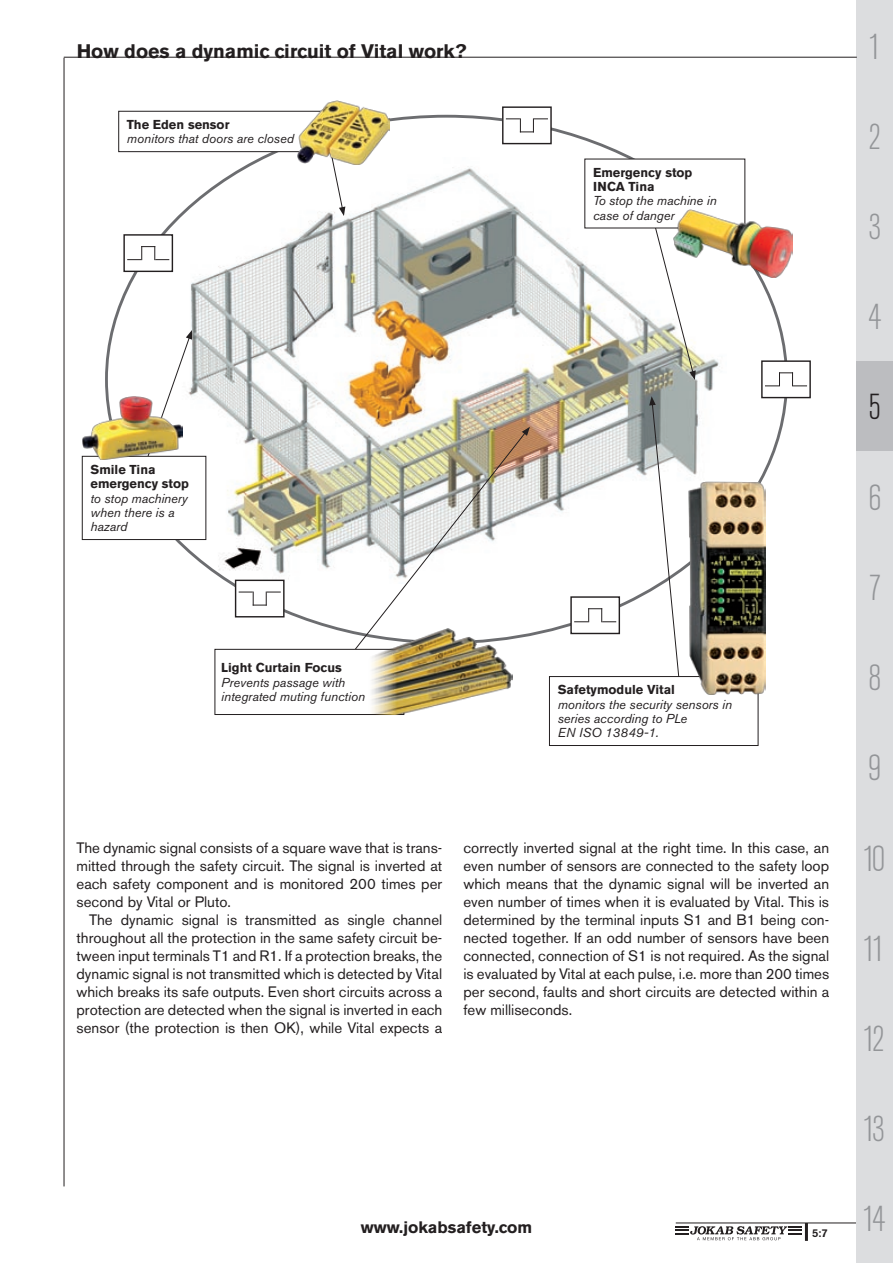
<style>
.page{position:relative;width:893px;height:1263px;background:#fff}
.page>*{position:absolute;margin:0;border:0;box-sizing:border-box;transform-origin:0 0}
.t1{font:300 condensed 36px "Akzidenz Grotesk BE";letter-spacing:-.085em;color:#939598}
.t2{font:300 condensed 36px "Akzidenz Grotesk BE";color:#231f20}
.t3{font:700 19.5px "Akzidenz Grotesk BE";color:#231f20}
.t4{font:700 16.5px "Akzidenz Grotesk BE";color:#231f20}
.t5{font:15px/18px "Akzidenz Grotesk BE";color:#231f20;text-align:justify}
.Bildtext{font:italic 12.9px/14.2px "Akzidenz Grotesk Pro";color:#231f20}
.Bildtext-2{font:700 12.9px/14.2px "Akzidenz Grotesk Pro";color:#231f20}
.t6{font:500 11.25px "Akzidenz Grotesk BE";color:#231f20}
.s1{font-weight:700;font-style:normal}
</style>
<div class="page">
<hr style="left:676px;top:1222px;width:217px;height:1px;background:#231f20">
<hr style="left:805px;top:1223px;width:3px;height:18px;background:#231f20">
<svg style="left:676px;top:1226px;width:126px;height:14px"></svg>
<svg style="left:104px;top:113px;width:685px;height:532px"></svg>
<div style="left:236px;top:580px;width:48px;height:37px;background:#fff"></div>
<div style="left:235px;top:580px;width:50px;height:37px;border:1px solid #231f20"></div>
<svg style="left:239px;top:591px;width:42px;height:15px"></svg>
<div style="left:571px;top:597px;width:48px;height:36px;background:#fff"></div>
<div style="left:570px;top:596px;width:50px;height:38px;border:1px solid #231f20"></div>
<svg style="left:574px;top:608px;width:42px;height:14px"></svg>
<div style="left:762px;top:361px;width:48px;height:37px;background:#fff"></div>
<div style="left:761px;top:360px;width:50px;height:38px;border:1px solid #231f20"></div>
<svg style="left:765px;top:372px;width:42px;height:14px"></svg>
<div style="left:124px;top:235px;width:48px;height:36px;background:#fff"></div>
<div style="left:123px;top:234px;width:50px;height:38px;border:1px solid #231f20"></div>
<svg style="left:127px;top:246px;width:42px;height:14px"></svg>
<div style="left:503px;top:107px;width:48px;height:37px;background:#fff"></div>
<div style="left:502px;top:106px;width:50px;height:38px;border:1px solid #231f20"></div>
<svg style="left:506px;top:118px;width:42px;height:14px"></svg>
<div style="left:857px;top:0;width:36px;height:90px;background:#dcdddf"></div>
<div style="left:857px;top:361px;width:36px;height:90px;background:#bcbdc0"></div>
<div style="left:857px;top:90px;width:36px;height:90px;background:#dcdddf"></div>
<div style="left:857px;top:180px;width:36px;height:91px;background:#dcdddf"></div>
<div style="left:857px;top:271px;width:36px;height:90px;background:#dcdddf"></div>
<div style="left:857px;top:451px;width:36px;height:90px;background:#dcdddf"></div>
<div style="left:857px;top:541px;width:36px;height:90px;background:#dcdddf"></div>
<div style="left:857px;top:631px;width:36px;height:91px;background:#dcdddf"></div>
<div style="left:857px;top:722px;width:36px;height:90px;background:#dcdddf"></div>
<div style="left:857px;top:812px;width:36px;height:90px;background:#dcdddf"></div>
<div style="left:857px;top:902px;width:36px;height:90px;background:#dcdddf"></div>
<div style="left:857px;top:1082px;width:36px;height:91px;background:#dcdddf"></div>
<div style="left:857px;top:1173px;width:36px;height:90px;background:#dcdddf"></div>
<div style="left:857px;top:992px;width:36px;height:90px;background:#dcdddf"></div>
<hr style="left:64px;top:58px;width:1px;height:1128px;background:#231f20">
<hr style="left:64px;top:57px;width:793px;height:1px;background:#231f20">
<svg style="left:127px;top:330px;width:65px;height:126px"></svg>
<svg style="left:322px;top:431px;width:204px;height:250px"></svg>
<svg style="left:522px;top:427px;width:8px;height:9px"></svg>
<svg style="left:327px;top:164px;width:18px;height:52px"></svg>
<svg style="left:652px;top:228px;width:44px;height:152px"></svg>
<svg style="left:649px;top:396px;width:31px;height:280px"></svg>
<img style="left:367px;top:628px;width:145px;height:86px">
<img style="left:322px;top:651px;width:80px;height:62px">
<div style="left:215px;top:649px;width:189px;height:66px;border:1px solid #231f20"></div>
<div style="left:82px;top:456px;width:124px;height:83px;background:#fff"></div>
<div style="left:82px;top:456px;width:124px;height:84px;border:1px solid #231f20"></div>
<div style="left:119px;top:111px;width:227px;height:41px;background:#fff"></div>
<div style="left:119px;top:111px;width:227px;height:41px;border:1px solid #231f20"></div>
<div style="left:585px;top:159px;width:160px;height:69px;background:#fff"></div>
<div style="left:549px;top:676px;width:209px;height:70px;border:1px solid #231f20"></div>
<img style="left:82px;top:396px;width:100px;height:64px">
<img style="left:298px;top:101px;width:92px;height:63px">
<img style="left:673px;top:209px;width:119px;height:69px">
<img style="left:688px;top:481px;width:77px;height:213px">
<p class="t3" style="left:77px;top:39px;width:392px">How does a dynamic circuit of Vital work?</p>
<p class="Bildtext" style="left:127px;top:117px;width:168px"><span class="s1">The Eden sensor<br></span>monitors that doors are closed</p>
<p class="Bildtext-2" style="left:593px;top:165px;width:101px">Emergency stop</p>
<p class="Bildtext-2" style="left:593px;top:179px;width:63px">INCA Tina</p>
<p class="Bildtext" style="left:593px;top:194px;width:125px">To stop the machine in case of danger</p>
<p class="Bildtext-2" style="left:91px;top:462px;width:100px">Smile Tina emergency stop</p>
<p class="Bildtext" style="left:91px;top:491px;width:99px">to stop machinery when there is a hazard</p>
<p class="Bildtext-2" style="left:221px;top:661px;width:122px">Light Curtain Focus</p>
<p class="Bildtext" style="left:221px;top:675px;width:145px">Prevents passage with integrated muting function</p>
<p class="Bildtext-2" style="left:558px;top:683px;width:119px">Safetymodule Vital</p>
<p class="Bildtext" style="left:558px;top:697px;width:176px">monitors the security sensors in series according to PLe<br>EN ISO 13849-1.</p>
<p class="t5" style="left:77px;top:839px;width:367px">The dynamic signal consists of a square wave that is trans&shy;mitted through the safety circuit. The signal is inverted at each safety component and is monitored 200 times per second by Vital or Pluto.</p>
<p class="t5" style="left:77px;top:911px;width:367px;text-indent:13px">The dynamic signal is transmitted as single channel throughout all the protection in the same safety circuit be&shy;tween input terminals T1 and R1. If a protection breaks, the dynamic signal is not transmitted which is detected by Vital which breaks its safe outputs. Even short circuits across a protection are detected when the signal is inverted in each sensor (the protection is then OK), while Vital expects a</p>
<p class="t5" style="left:463px;top:839px;width:367px">correctly inverted signal at the right time. In this case, an even number of sensors are connected to the safety loop which means that the dynamic signal will be inverted an even number of times when it is evaluated by Vital. This is determined by the terminal inputs S1 and B1 being con&shy;nected together. If an odd number of sensors have been connected, connection of S1 is not required. As the signal is evaluated by Vital at each pulse, i.e. more than 200 times per second, faults and short circuits are detected within a few milliseconds.</p>
<p class="t4" style="left:361px;top:1217px;width:173px">www.jokabsafety.com</p>
<p class="t6" style="left:812px;top:1226px;width:17px">5:7</p>
<p class="t1" style="left:868px;top:27px;width:14px">1</p>
<p class="t1" style="left:868px;top:117px;width:14px">2</p>
<p class="t1" style="left:868px;top:207px;width:14px">3</p>
<p class="t1" style="left:868px;top:298px;width:14px">4</p>
<p class="t2" style="left:868px;top:388px;width:14px">5</p>
<p class="t1" style="left:868px;top:478px;width:14px">6</p>
<p class="t1" style="left:868px;top:568px;width:14px">7</p>
<p class="t1" style="left:868px;top:658px;width:14px">8</p>
<p class="t1" style="left:868px;top:749px;width:14px">9</p>
<p class="t1" style="left:863px;top:839px;width:24px">10</p>
<p class="t1" style="left:863px;top:929px;width:24px">11</p>
<p class="t1" style="left:863px;top:1019px;width:24px">12</p>
<p class="t1" style="left:863px;top:1109px;width:24px">13</p>
<p class="t1" style="left:862px;top:1200px;width:24px">14</p>
</div>
